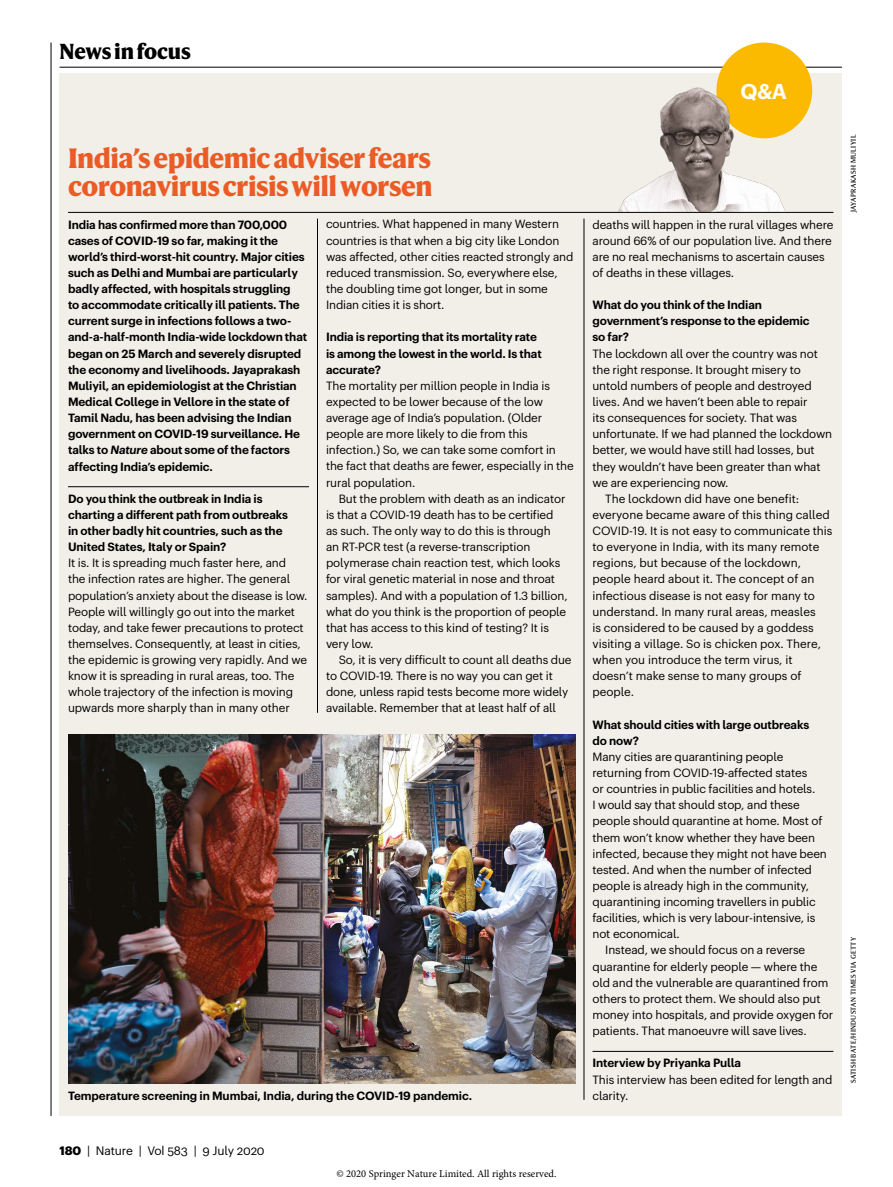
<style>
.page{position:relative;width:893px;height:1187px;background:#fff}
.page>*{position:absolute;margin:0;border:0;box-sizing:border-box;transform-origin:0 0}
.t1{font:800 27px/28.5px "Harding";letter-spacing:-.02em;color:#eb5b25}
.t2{font:800 21px "Harding";letter-spacing:-.01em;color:#000}
.t3{font:600 21px "Graphik Naturel";color:#fff}
.t4{font:12px "Graphik Naturel";letter-spacing:-.01em;color:#000}
.t5{font:11.7px/16px "Graphik Naturel";letter-spacing:-.01em;color:#000}
.t6{font:600 11.7px/16px "Graphik Naturel";letter-spacing:-.01em;color:#000}
.t7{font:10.5px "Minion Pro";color:#000}
.t8{font:6.75px "Harding Text";letter-spacing:.05em;color:#000}
.s1{font-style:italic}
.s2{font-weight:700}
</style>
<div class="page">
<div style="left:60px;top:73px;width:782px;height:1042px;background:#f1efe7"></div>
<img style="left:68px;top:734px;width:507px;height:349px">
<hr style="left:68px;top:486px;width:241px;height:1px;background:#000">
<hr style="left:592px;top:1051px;width:241px;height:1px;background:#000">
<hr style="left:51px;top:43px;width:1px;height:1072px;background:#000">
<hr style="left:60px;top:67px;width:782px;height:1px;background:#000">
<div style="left:717px;top:43px;width:94px;height:95px;background:#fbba00;border-radius:50%"></div>
<hr style="left:317px;top:218px;width:1px;height:494px;background:#000">
<hr style="left:584px;top:218px;width:1px;height:881px;background:#000">
<img style="left:617px;top:85px;width:168px;height:127px">
<hr style="left:68px;top:212px;width:765px;height:1px;background:#000">
<h2 class="t2" style="left:60px;top:39px;width:133px">News in focus</h2>
<h1 class="t1" style="left:68px;top:144px;width:366px">India’s epidemic adviser fears coronavirus crisis will worsen</h1>
<p class="t6" style="left:68px;top:215px;width:241px">India has confirmed more than 700,000 cases of COVID-19 so far, making it the world’s third-worst-hit country. Major cities such as Delhi and Mumbai are particularly badly affected, with hospitals struggling<br>to accommodate critically ill patients. The current surge in infections follows a two&shy;and-a-half-month India-wide lockdown that began on 25 March and severely disrupted the economy and livelihoods. Jayaprakash Muliyil, an epidemiologist at the Christian Medical College in Vellore in the state of Tamil Nadu, has been advising the Indian government on COVID-19 surveillance. He talks to <span class="s1">Nature</span> about some of the factors affecting India’s epidemic.</p>
<p class="t6" style="left:68px;top:489px;width:222px">Do you think the outbreak in India is charting a different path from outbreaks in other badly hit countries, such as the United States, Italy or Spain?</p>
<p class="t5" style="left:68px;top:554px;width:241px">It is. It is spreading much faster here, and<br>the infection rates are higher. The general population’s anxiety about the disease is low.<br>People will willingly go out into the market today, and take fewer precautions to protect themselves. Consequently, at least in cities, the epidemic is growing very rapidly. And we know it is spreading in rural areas, too. The whole trajectory of the infection is moving upwards more sharply than in many other</p>
<p class="t5" style="left:326px;top:215px;width:249px">countries. What happened in many Western countries is that when a big city like London was affected, other cities reacted strongly and reduced transmission. So, everywhere else, the doubling time got longer, but in some Indian cities it is short.</p>
<p class="t6" style="left:326px;top:328px;width:217px">India is reporting that its mortality rate is among the lowest in the world. Is that accurate?</p>
<p class="t5" style="left:326px;top:376px;width:249px">The mortality per million people in India is expected to be lower because of the low average age of India’s population. (Older people are more likely to die from this infection.) So, we can take some comfort in the fact that deaths are fewer, especially in the rural population.</p>
<p class="t5" style="left:326px;top:489px;width:243px;text-indent:13px">But the problem with death as an indicator is that a COVID-19 death has to be certified as such. The only way to do this is through<br>an RT-PCR test (a reverse-transcription polymerase chain reaction test, which looks for viral genetic material in nose and throat samples). And with a population of 1.3 billion, what do you think is the proportion of people that has access to this kind of testing? It is very low.</p>
<p class="t5" style="left:326px;top:651px;width:247px;text-indent:13px">So, it is very difficult to count all deaths due to COVID-19. There is no way you can get it done, unless rapid tests become more widely available. Remember that at least half of all</p>
<p class="t6" style="left:68px;top:1086px;width:406px">Temperature screening in Mumbai, India, during the COVID-19 pandemic.</p>
<p class="t4" style="left:60px;top:1141px;width:207px"><span class="s2">180</span> | Nature | Vol 583 | 9 July 2020</p>
<p class="t7" style="left:336px;top:1166px;width:222px">© 2020 Springer Nature Limited. All rights reserved.</p>
<h2 class="t3" style="left:740px;top:75px;width:48px">Q&amp;A</h2>
<p class="t5" style="left:592px;top:215px;width:242px">deaths will happen in the rural villages where around 66% of our population live. And there are no real mechanisms to ascertain causes of deaths in these villages.</p>
<p class="t6" style="left:592px;top:296px;width:219px">What do you think of the Indian government’s response to the epidemic so far?</p>
<p class="t5" style="left:592px;top:344px;width:227px">The lockdown all over the country was not</p>
<p class="t5" style="left:592px;top:360px;width:210px">the right response. It brought misery to</p>
<p class="t5" style="left:592px;top:377px;width:221px">untold numbers of people and destroyed</p>
<p class="t5" style="left:592px;top:393px;width:217px">lives. And we haven’t been able to repair</p>
<p class="t5" style="left:592px;top:409px;width:206px">its consequences for society. That was</p>
<p class="t5" style="left:592px;top:425px;width:241px">unfortunate. If we had planned the lockdown</p>
<p class="t5" style="left:592px;top:441px;width:224px">better, we would have still had losses, but</p>
<p class="t5" style="left:592px;top:457px;width:230px">they wouldn’t have been greater than what</p>
<p class="t5" style="left:592px;top:473px;width:138px">we are experiencing now.</p>
<p class="t5" style="left:605px;top:489px;width:196px">The lockdown did have one benefit:</p>
<p class="t5" style="left:592px;top:506px;width:239px">everyone became aware of this thing called</p>
<p class="t5" style="left:592px;top:522px;width:242px">COVID-19. It is not easy to communicate this</p>
<p class="t5" style="left:592px;top:538px;width:228px">to everyone in India, with its many remote</p>
<p class="t5" style="left:592px;top:554px;width:210px">regions, but because of the lockdown,</p>
<p class="t5" style="left:592px;top:570px;width:224px">people heard about it. The concept of an</p>
<p class="t5" style="left:592px;top:586px;width:224px">infectious disease is not easy for many to</p>
<p class="t5" style="left:592px;top:602px;width:225px">understand. In many rural areas, measles</p>
<p class="t5" style="left:592px;top:618px;width:223px">is considered to be caused by a goddess</p>
<p class="t5" style="left:592px;top:635px;width:230px">visiting a village. So is chicken pox. There,</p>
<p class="t5" style="left:592px;top:651px;width:201px">when you introduce the term virus, it</p>
<p class="t5" style="left:592px;top:667px;width:210px">doesn’t make sense to many groups of</p>
<p class="t5" style="left:592px;top:683px;width:43px">people.</p>
<p class="t6" style="left:592px;top:715px;width:218px">What should cities with large outbreaks do now?</p>
<p class="t5" style="left:592px;top:747px;width:192px">Many cities are quarantining people</p>
<p class="t5" style="left:592px;top:764px;width:216px">returning from COVID-19-affected states</p>
<p class="t5" style="left:592px;top:780px;width:224px">or countries in public facilities and hotels.</p>
<p class="t5" style="left:592px;top:796px;width:209px">I would say that should stop, and these</p>
<p class="t5" style="left:592px;top:812px;width:231px">people should quarantine at home. Most of</p>
<p class="t5" style="left:592px;top:828px;width:224px">them won’t know whether they have been</p>
<p class="t5" style="left:592px;top:844px;width:236px">infected, because they might not have been</p>
<p class="t5" style="left:592px;top:860px;width:221px">tested. And when the number of infected</p>
<p class="t5" style="left:592px;top:876px;width:218px">people is already high in the community,</p>
<p class="t5" style="left:592px;top:892px;width:225px">quarantining incoming travellers in public</p>
<p class="t5" style="left:592px;top:909px;width:224px">facilities, which is very labour-intensive, is</p>
<p class="t5" style="left:592px;top:925px;width:89px">not economical.</p>
<p class="t5" style="left:605px;top:941px;width:201px">Instead, we should focus on a reverse</p>
<p class="t5" style="left:592px;top:957px;width:226px">quarantine for elderly people — where the</p>
<p class="t5" style="left:592px;top:973px;width:237px">old and the vulnerable are quarantined from</p>
<p class="t5" style="left:592px;top:989px;width:230px">others to protect them. We should also put</p>
<p class="t5" style="left:592px;top:1005px;width:242px">money into hospitals, and provide oxygen for</p>
<p class="t5" style="left:592px;top:1021px;width:216px">patients. That manoeuvre will save lives.</p>
<p class="t6" style="left:592px;top:1054px;width:150px">Interview by Priyanka Pulla</p>
<p class="t5" style="left:592px;top:1070px;width:241px">This interview has been edited for length and clarity.</p>
<p class="t8" style="left:849px;top:212px;width:79px;rotate:-90deg">JAYAPRAKASH MULIYIL</p>
<p class="t8" style="left:849px;top:1083px;width:148px;rotate:-90deg">SATISH BATE/HINDUSTAN TIMES VIA GETTY</p>
</div>
